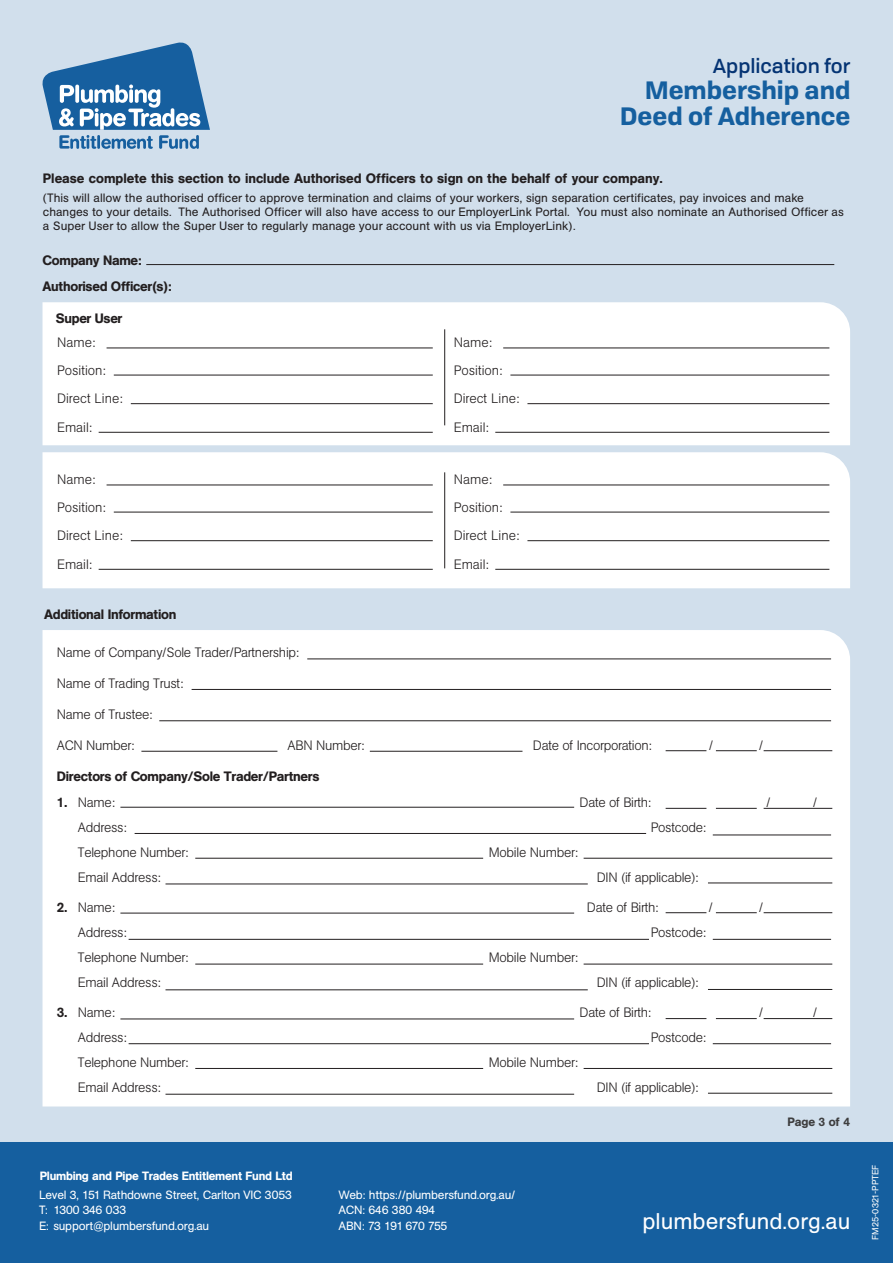
<style>
.page{position:relative;width:893px;height:1263px;background:#fff}
.page>*{position:absolute;margin:0;border:0;box-sizing:border-box;transform-origin:0 0}
.t1{font:700 24.45px/26px "Tofino";color:#155f9f;text-align:right}
.t2{font:22.5px "AG Book BQ";color:#fff}
.t3{font:500 19.8px "Tofino";color:#053474}
.t4{font:300 13.5px "AG Book BQ";letter-spacing:-.02em;color:#231f20}
.Form_Body{font:500 13.5px "AG Book BQ";letter-spacing:-.02em;color:#231f20}
.Form_Body-2{font:500 13.5px "AG Book BQ";color:#231f20}
.t5{font:300 13.5px "AG Book BQ";color:#231f20}
.Form_Body-3{font:12px/14.4px "AG Book BQ";color:#231f20}
.Text_subheads{font:500 12px "AG Book BQ";letter-spacing:-.015em;color:#3e3e3f}
.t6{font:11.85px/15.3px "AG Book BQ";letter-spacing:-.02em;color:#fff}
.t7{font:500 11.85px "AG Book BQ";letter-spacing:-.02em;color:#fff}
.t8{font:9px "AG Book BQ";color:#fff}
.s1{font-weight:500}
</style>
<div class="page">
<div style="left:0;top:0;width:893px;height:1195px;background:#d1dfec"></div>
<div style="left:0;top:1142px;width:893px;height:121px;background:#155f9f"></div>
<svg style="left:43px;top:43px;width:167px;height:106px"></svg>
<div style="left:43px;top:630px;width:807px;height:476px;background:#fff"></div>
<hr style="left:146px;top:264px;width:688px;height:1px;background:#231f20">
<div style="left:43px;top:302px;width:807px;height:143px;background:#fff"></div>
<hr style="left:107px;top:348px;width:326px;height:1px;background:#231f20">
<hr style="left:114px;top:375px;width:319px;height:1px;background:#231f20">
<hr style="left:131px;top:403px;width:302px;height:1px;background:#231f20">
<hr style="left:99px;top:432px;width:334px;height:1px;background:#231f20">
<hr style="left:503px;top:348px;width:326px;height:1px;background:#231f20">
<hr style="left:510px;top:375px;width:319px;height:1px;background:#231f20">
<hr style="left:527px;top:403px;width:302px;height:1px;background:#231f20">
<hr style="left:495px;top:432px;width:334px;height:1px;background:#231f20">
<hr style="left:444px;top:329px;width:1px;height:96px;background:#231f20">
<div style="left:43px;top:452px;width:807px;height:136px;background:#fff"></div>
<hr style="left:107px;top:485px;width:326px;height:1px;background:#231f20">
<hr style="left:114px;top:512px;width:319px;height:1px;background:#231f20">
<hr style="left:131px;top:540px;width:302px;height:1px;background:#231f20">
<hr style="left:99px;top:569px;width:334px;height:1px;background:#231f20">
<hr style="left:503px;top:485px;width:326px;height:1px;background:#231f20">
<hr style="left:510px;top:512px;width:319px;height:1px;background:#231f20">
<hr style="left:527px;top:540px;width:302px;height:1px;background:#231f20">
<hr style="left:495px;top:569px;width:334px;height:1px;background:#231f20">
<hr style="left:444px;top:472px;width:1px;height:96px;background:#231f20">
<hr style="left:307px;top:659px;width:524px;height:1px;background:#231f20">
<hr style="left:192px;top:689px;width:639px;height:1px;background:#231f20">
<hr style="left:159px;top:720px;width:672px;height:1px;background:#231f20">
<hr style="left:141px;top:751px;width:136px;height:1px;background:#231f20">
<hr style="left:120px;top:807px;width:454px;height:1px;background:#231f20">
<hr style="left:120px;top:913px;width:454px;height:1px;background:#231f20">
<hr style="left:120px;top:1019px;width:454px;height:1px;background:#231f20">
<hr style="left:135px;top:833px;width:511px;height:1px;background:#231f20">
<hr style="left:129px;top:939px;width:520px;height:1px;background:#231f20">
<hr style="left:129px;top:1043px;width:520px;height:1px;background:#231f20">
<hr style="left:195px;top:858px;width:288px;height:1px;background:#231f20">
<hr style="left:195px;top:964px;width:288px;height:1px;background:#231f20">
<hr style="left:195px;top:1068px;width:288px;height:1px;background:#231f20">
<hr style="left:165px;top:884px;width:423px;height:1px;background:#231f20">
<hr style="left:165px;top:989px;width:423px;height:1px;background:#231f20">
<hr style="left:165px;top:1094px;width:409px;height:1px;background:#231f20">
<hr style="left:584px;top:858px;width:248px;height:1px;background:#231f20">
<hr style="left:584px;top:964px;width:248px;height:1px;background:#231f20">
<hr style="left:584px;top:1068px;width:248px;height:1px;background:#231f20">
<hr style="left:713px;top:835px;width:118px;height:1px;background:#231f20">
<hr style="left:713px;top:939px;width:118px;height:1px;background:#231f20">
<hr style="left:713px;top:1043px;width:118px;height:1px;background:#231f20">
<hr style="left:370px;top:751px;width:152px;height:1px;background:#231f20">
<hr style="left:666px;top:750px;width:40px;height:1px;background:#231f20">
<hr style="left:716px;top:750px;width:41px;height:1px;background:#231f20">
<hr style="left:764px;top:750px;width:68px;height:1px;background:#231f20">
<hr style="left:666px;top:808px;width:40px;height:1px;background:#231f20">
<hr style="left:716px;top:808px;width:41px;height:1px;background:#231f20">
<hr style="left:764px;top:808px;width:68px;height:1px;background:#231f20">
<hr style="left:666px;top:912px;width:40px;height:1px;background:#231f20">
<hr style="left:716px;top:912px;width:41px;height:1px;background:#231f20">
<hr style="left:764px;top:912px;width:68px;height:1px;background:#231f20">
<hr style="left:666px;top:1018px;width:40px;height:1px;background:#231f20">
<hr style="left:716px;top:1018px;width:41px;height:1px;background:#231f20">
<hr style="left:764px;top:1018px;width:68px;height:1px;background:#231f20">
<hr style="left:708px;top:883px;width:124px;height:1px;background:#231f20">
<hr style="left:708px;top:989px;width:124px;height:1px;background:#231f20">
<hr style="left:708px;top:1093px;width:124px;height:1px;background:#231f20">
<p class="t3" style="left:713px;top:51px;width:139px">Application for</p>
<p class="t1" style="left:620px;top:75px;width:232px">Membership and<br>Deed of Adherence</p>
<p class="Form_Body-2" style="left:43px;top:170px;width:621px">Please complete this section to include Authorised Officers to sign on the behalf of your company.</p>
<p class="Form_Body-3" style="left:43px;top:190px;width:802px">(This will allow the authorised officer to approve termination and claims of your workers, sign separation certificates, pay invoices and make changes to your details. The Authorised Officer will also have access to our EmployerLink Portal. You must also nominate an Authorised Officer as a Super User to allow the Super User to regularly manage your account with us via EmployerLink).</p>
<p class="Form_Body" style="left:43px;top:253px;width:101px">Company Name:</p>
<p class="Form_Body" style="left:43px;top:279px;width:131px">Authorised Officer(s):</p>
<p class="Form_Body" style="left:56px;top:310px;width:68px">Super User</p>
<p class="t4" style="left:57px;top:334px;width:40px">Name:</p>
<p class="t5" style="left:57px;top:362px;width:50px">Position:</p>
<p class="t5" style="left:57px;top:391px;width:67px">Direct Line:</p>
<p class="t4" style="left:57px;top:419px;width:37px">Email:</p>
<p class="t4" style="left:57px;top:471px;width:40px">Name:</p>
<p class="t5" style="left:57px;top:499px;width:50px">Position:</p>
<p class="t5" style="left:57px;top:528px;width:67px">Direct Line:</p>
<p class="t4" style="left:57px;top:556px;width:37px">Email:</p>
<p class="Form_Body" style="left:44px;top:606px;width:134px">Additional Information</p>
<p class="t4" style="left:454px;top:334px;width:40px">Name:</p>
<p class="t5" style="left:454px;top:362px;width:50px">Position:</p>
<p class="t5" style="left:454px;top:391px;width:67px">Direct Line:</p>
<p class="t4" style="left:454px;top:419px;width:37px">Email:</p>
<p class="t4" style="left:454px;top:471px;width:40px">Name:</p>
<p class="t5" style="left:454px;top:499px;width:50px">Position:</p>
<p class="t5" style="left:454px;top:528px;width:67px">Direct Line:</p>
<p class="t4" style="left:454px;top:556px;width:37px">Email:</p>
<p class="t4" style="left:57px;top:644px;width:244px">Name of Company/Sole Trader/Partnership:</p>
<p class="t4" style="left:57px;top:675px;width:128px">Name of Trading Trust:</p>
<p class="t4" style="left:57px;top:706px;width:97px">Name of Trustee:</p>
<p class="t4" style="left:57px;top:737px;width:79px">ACN Number:</p>
<p class="t4" style="left:288px;top:737px;width:78px">ABN Number:</p>
<p class="t4" style="left:533px;top:737px;width:120px">Date of Incorporation:</p>
<p class="t4" style="left:709px;top:737px;width:6px">/</p>
<p class="t4" style="left:759px;top:737px;width:6px">/</p>
<p class="Form_Body" style="left:57px;top:768px;width:264px">Directors of Company/Sole Trader/Partners</p>
<p class="t4" style="left:57px;top:794px;width:60px"><span class="s1">1.</span> Name:</p>
<p class="t4" style="left:580px;top:794px;width:73px">Date of Birth:</p>
<p class="t4" style="left:766px;top:794px;width:6px">/</p>
<p class="t4" style="left:813px;top:794px;width:6px">/</p>
<p class="t4" style="left:78px;top:819px;width:51px">Address:</p>
<p class="t4" style="left:651px;top:819px;width:57px">Postcode:</p>
<p class="t4" style="left:78px;top:844px;width:112px">Telephone Number:</p>
<p class="t4" style="left:489px;top:844px;width:91px">Mobile Number:</p>
<p class="t4" style="left:78px;top:869px;width:85px">Email Address:</p>
<p class="t4" style="left:597px;top:869px;width:103px">DIN (if applicable):</p>
<p class="t4" style="left:57px;top:899px;width:60px"><span class="s1">2.</span> Name:</p>
<p class="t4" style="left:587px;top:899px;width:73px">Date of Birth:</p>
<p class="t4" style="left:709px;top:899px;width:6px">/</p>
<p class="t4" style="left:759px;top:899px;width:6px">/</p>
<p class="t4" style="left:78px;top:924px;width:51px">Address:</p>
<p class="t4" style="left:651px;top:924px;width:57px">Postcode:</p>
<p class="t4" style="left:78px;top:949px;width:112px">Telephone Number:</p>
<p class="t4" style="left:489px;top:949px;width:91px">Mobile Number:</p>
<p class="t4" style="left:78px;top:975px;width:85px">Email Address:</p>
<p class="t4" style="left:597px;top:975px;width:103px">DIN (if applicable):</p>
<p class="t4" style="left:57px;top:1004px;width:60px"><span class="s1">3.</span> Name:</p>
<p class="t4" style="left:580px;top:1004px;width:73px">Date of Birth:</p>
<p class="t4" style="left:759px;top:1004px;width:6px">/</p>
<p class="t4" style="left:813px;top:1004px;width:6px">/</p>
<p class="t4" style="left:78px;top:1029px;width:51px">Address:</p>
<p class="t4" style="left:651px;top:1029px;width:57px">Postcode:</p>
<p class="t4" style="left:78px;top:1054px;width:112px">Telephone Number:</p>
<p class="t4" style="left:489px;top:1054px;width:91px">Mobile Number:</p>
<p class="t4" style="left:78px;top:1080px;width:85px">Email Address:</p>
<p class="t4" style="left:597px;top:1080px;width:103px">DIN (if applicable):</p>
<p class="Text_subheads" style="left:788px;top:1114px;width:64px">Page 3 of 4</p>
<p class="t7" style="left:40px;top:1169px;width:255px">Plumbing and Pipe Trades Entitlement Fund Ltd</p>
<p class="t8" style="left:870px;top:1239px;width:76px;rotate:-90deg">FM25-0321-PPTEF</p>
<p class="t6" style="left:39px;top:1187px;width:254px">Level 3, 151 Rathdowne Street, Carlton VIC 3053<br>T: 1300 346 033<br>E: support@plumbersfund.org.au</p>
<p class="t6" style="left:339px;top:1187px;width:178px">Web: https://plumbersfund.org.au/<br>ACN: 646 380 494<br>ABN: 73 191 670 755</p>
<h2 class="t2" style="left:642px;top:1208px;width:210px">plumbersfund.org.au</h2>
</div>
